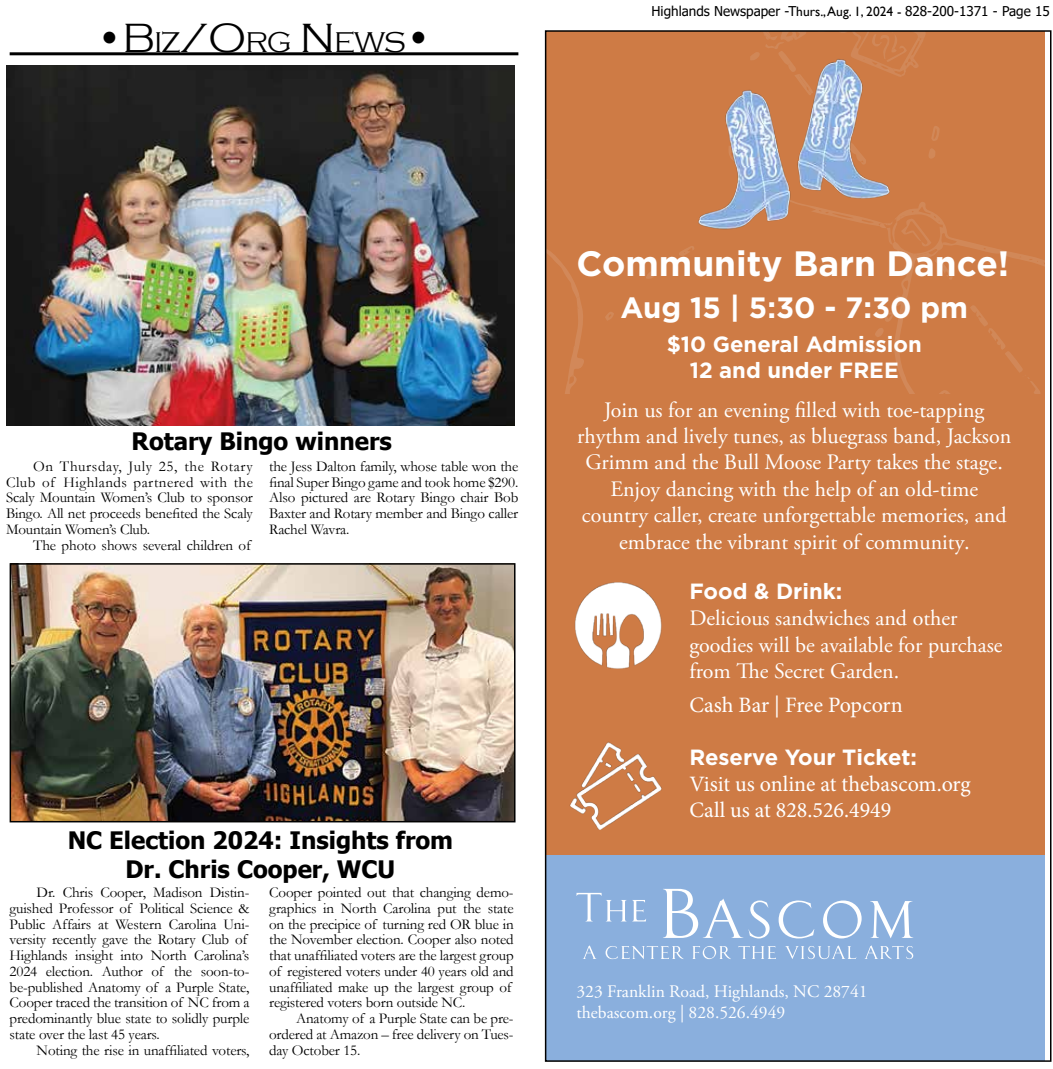
<style>
.page{position:relative;width:1053px;height:1069px;background:#fff}
.page>*{position:absolute;margin:0;border:0;box-sizing:border-box;transform-origin:0 0}
.t1{font:700 35.25px "Gotham";color:#fff}
.t2{font:300 29.4px "Copperplate Gothic";letter-spacing:-.04em;color:#000}
.t3{font:700 29.25px "Gotham";color:#fff}
.t4{font:700 24px/28.8px "Tahoma";color:#000;text-align:center}
.t5{font:22.05px/26.4px "Adobe Garamond Pro";color:#fff;text-align:center}
.t6{font:22.05px/26.4px "Minion Pro";color:#fff}
.t7{font:700 22.05px/26.4px "Gotham";color:#fff;text-align:center}
.t8{font:17.55px/21.1px "Adobe Garamond Pro";color:#fff}
.t9{font:15px/15.8px "Garamond";letter-spacing:-.01em;color:#000;text-align:justify}
.t10{font:13.5px "Tahoma";color:#000}
.s1{font-size:42px}
.s2{font-family:"Gill Sans"}
.s3{font-family:"Minion Pro"}
</style>
<div class="page">
<hr style="left:10px;top:52px;width:508px;height:3px;background:#000">
<img style="left:6px;top:66px;width:509px;height:359px">
<img style="left:13px;top:566px;width:500px;height:253px">
<div style="left:10px;top:563px;width:506px;height:259px;border:2px solid #000"></div>
<div style="left:546px;top:854px;width:499px;height:206px;background:#8aafdd"></div>
<div style="left:546px;top:31px;width:499px;height:823px;background:#ce7b45"></div>
<svg style="left:646px;top:270px;width:10px;height:9px"></svg>
<svg style="left:605px;top:312px;width:9px;height:9px"></svg>
<svg style="left:548px;top:250px;width:36px;height:144px"></svg>
<svg style="left:679px;top:248px;width:9px;height:8px"></svg>
<svg style="left:750px;top:33px;width:56px;height:27px"></svg>
<svg style="left:814px;top:126px;width:231px;height:268px"></svg>
<svg style="left:853px;top:33px;width:73px;height:43px"></svg>
<svg style="left:584px;top:945px;width:11px;height:13px"></svg>
<svg style="left:606px;top:946px;width:78px;height:13px"></svg>
<svg style="left:692px;top:946px;width:38px;height:12px"></svg>
<svg style="left:738px;top:946px;width:38px;height:12px"></svg>
<svg style="left:785px;top:945px;width:72px;height:13px"></svg>
<svg style="left:865px;top:945px;width:48px;height:13px"></svg>
<svg style="left:577px;top:892px;width:69px;height:29px"></svg>
<svg style="left:870px;top:901px;width:43px;height:37px"></svg>
<svg style="left:823px;top:900px;width:39px;height:38px"></svg>
<svg style="left:779px;top:900px;width:35px;height:38px"></svg>
<svg style="left:749px;top:900px;width:21px;height:38px"></svg>
<svg style="left:663px;top:888px;width:78px;height:49px"></svg>
<img style="left:775px;top:40px;width:126px;height:171px">
<img style="left:688px;top:71px;width:126px;height:182px">
<img style="left:574px;top:582px;width:88px;height:87px">
<img style="left:569px;top:742px;width:93px;height:88px">
<h2 class="t2" style="left:95px;top:27px;width:339px"><span class="s1">•B</span>IZ<span class="s1">/O</span>RG <span class="s1">N</span> EWS<span class="s1">•</span></h2>
<p class="t10" style="left:652px;top:2px;width:400px">Highlands Newspaper -T<span class="s2">hurs., Aug. 1, 2024 -</span> 828-200-1371 - Page 15</p>
<h3 class="t4" style="left:132px;top:428px;width:262px">Rotary Bingo winners</h3>
<p class="t9" style="left:6px;top:458px;width:248px;text-indent:27px">On Thursday, July 25, the Rotary Club of Highlands partnered with the Scaly Mountain Women’s Club to sponsor Bingo. All net proceeds benefited the Scaly Mountain Women’s Club.</p>
<p class="t9" style="left:33px;top:536px;width:219px">The photo shows several children of</p>
<p class="t9" style="left:269px;top:458px;width:251px">the Jess Dalton family, whose table won the final Super Bingo game and took home $290.<br>Also pictured are Rotary Bingo chair Bob Baxter and Rotary member and Bingo caller Rachel Wavra.</p>
<h3 class="t4" style="left:68px;top:826px;width:387px">NC Election 2024: Insights from<br>Dr. Chris Cooper, WCU</h3>
<p class="t9" style="left:10px;top:883px;width:241px;text-align:left;text-indent:27px">Dr. Chris Cooper, Madison Distin&shy;guished Professor of Political Science &amp; Public Affairs at Western Carolina Uni&shy;versity recently gave the Rotary Club of Highlands insight into North Carolina’s 2024 election. Author of the soon-to&shy;be-published Anatomy of a Purple State, Cooper traced the transition of NC from a predominantly blue state to solidly purple state over the last 45 years.</p>
<p class="t9" style="left:37px;top:1041px;width:214px">Noting the rise in unaffiliated voters,</p>
<p class="t9" style="left:269px;top:883px;width:246px;text-align:left">Cooper pointed out that changing demo&shy;graphics in North Carolina put the state on the precipice of turning red OR blue in the November election. Cooper also noted that unaffiliated voters are the largest group of registered voters under 40 years old and unaffiliated make up the largest group of registered voters born outside NC.</p>
<p class="t9" style="left:269px;top:1009px;width:246px;text-indent:27px">Anatomy of a Purple State can be pre&shy;ordered at Amazon – free delivery on Tues&shy;day October 15.</p>
<h1 class="t1" style="left:577px;top:240px;width:434px">Community Barn Dance!</h1>
<h3 class="t3" style="left:620px;top:288px;width:349px">Aug 15 | 5:30 - 7:30 pm</h3>
<h3 class="t7" style="left:667px;top:330px;width:256px">$10 General Admission<br>12 and under FREE</h3>
<p class="t5" style="left:577px;top:397px;width:436px">Join us for an evening filled with toe-tapping rhythm and lively tunes, as bluegrass band, Jackson Grimm and the Bull Moose Party takes the stage.<br>Enjoy dancing with the help of an old-time country caller, create unforgettable memories, and embrace the vibrant spirit of community<span class="s3">.</span></p>
<h3 class="t7" style="left:689px;top:577px;width:154px">Food &amp; Drink:</h3>
<h3 class="t5" style="left:689px;top:605px;width:315px;text-align:left">Delicious sandwiches and other goodies will be available for purchase from The Secret Garden.</h3>
<h3 class="t6" style="left:689px;top:691px;width:215px">Cash Bar | Free Popcorn</h3>
<h3 class="t7" style="left:689px;top:743px;width:229px">Reserve Your Ticket:</h3>
<h3 class="t6" style="left:689px;top:770px;width:283px">Visit us online at thebascom.org<br>Call us at 828.526.4949</h3>
<p class="t8" style="left:577px;top:980px;width:293px">323 Franklin Road, Highlands, NC 28741 thebascom.org | 828.526.4949</p>
</div>
